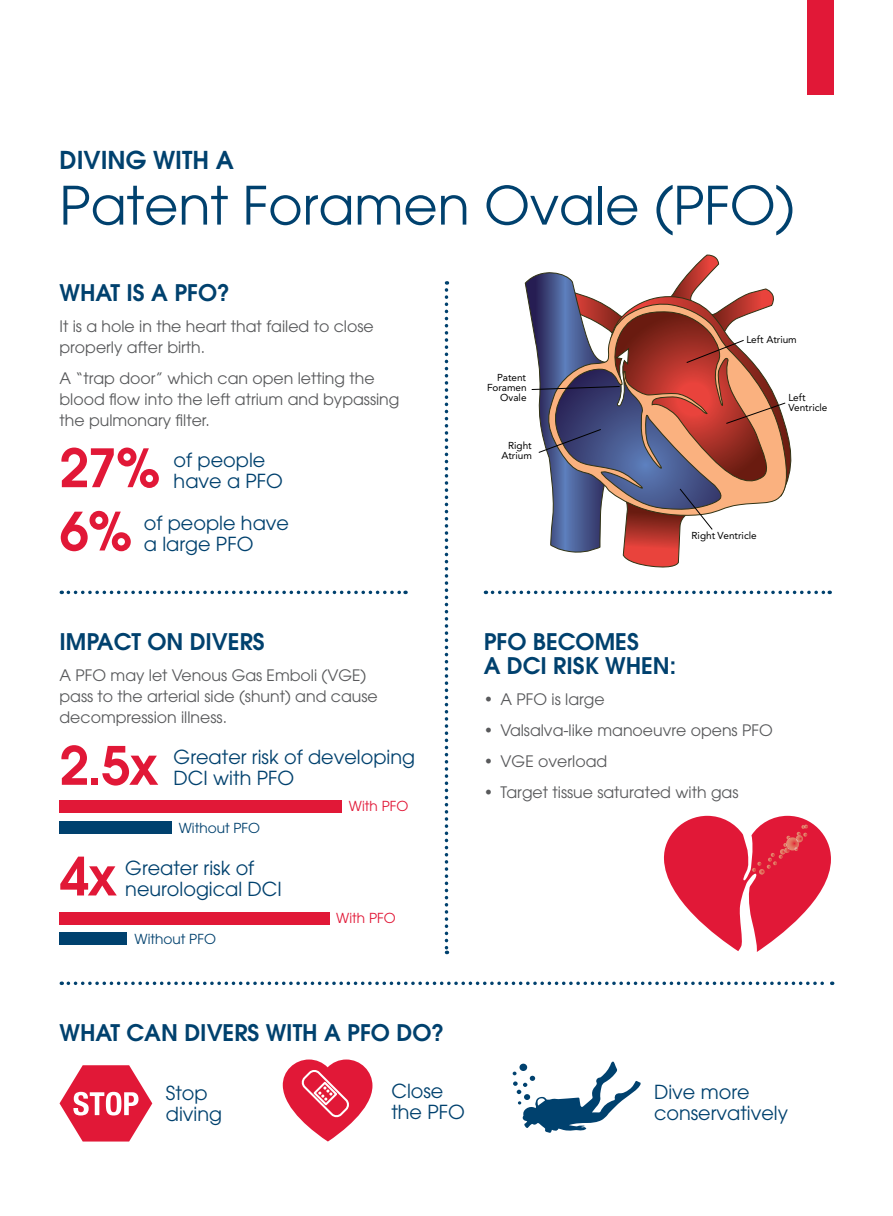
<style>
.page{position:relative;width:893px;height:1216px;background:#fff}
.page>*{position:absolute;margin:0;border:0;box-sizing:border-box;transform-origin:0 0}
.t1{font:52.5px "Avant Garde";color:#00416e}
.t2{font:600 52.5px/63.2px "Avant Garde";color:#e11837}
.t3{font:600 24.5px "Avant Garde";color:#00416e}
.t4{font:600 22.75px/24.5px "Avant Garde";color:#00416e}
.t5{font:19.25px/21px "Avant Garde";color:#00416e}
.t6{font:15.75px/21px "Avant Garde";color:#58595b}
.t7{font:13.65px "Avant Garde";color:#00416e}
.t8{font:13.65px "Avant Garde";color:#e11837}
.t9{font:9.97px/10px "Avenir";color:#000;text-align:right}
</style>
<div class="page">
<svg style="left:524px;top:255px;width:268px;height:313px"></svg>
<svg style="left:543px;top:300px;width:246px;height:216px"></svg>
<svg style="left:531px;top:339px;width:255px;height:191px"></svg>
<svg style="left:68px;top:590px;width:338px;height:4px"></svg>
<svg style="left:492px;top:590px;width:338px;height:4px"></svg>
<svg style="left:68px;top:981px;width:765px;height:4px"></svg>
<div style="left:60px;top:800px;width:282px;height:12px;background:#e11837"></div>
<div style="left:60px;top:821px;width:112px;height:12px;background:#00416e"></div>
<div style="left:60px;top:932px;width:67px;height:12px;background:#00416e"></div>
<div style="left:60px;top:912px;width:270px;height:12px;background:#e11837"></div>
<svg style="left:60px;top:1065px;width:92px;height:76px"></svg>
<svg style="left:513px;top:1061px;width:128px;height:71px"></svg>
<svg style="left:445px;top:281px;width:3px;height:673px"></svg>
<svg style="left:282px;top:1059px;width:90px;height:82px"></svg>
<svg style="left:664px;top:815px;width:167px;height:137px"></svg>
<div style="left:807px;top:0;width:26px;height:95px;background:#e11837"></div>
<h2 class="t3" style="left:60px;top:143px;width:176px">DIVING WITH A</h2>
<h1 class="t1" style="left:60px;top:174px;width:737px">Patent Foramen Ovale (PFO)</h1>
<h3 class="t4" style="left:60px;top:280px;width:172px">WHAT IS A PFO?</h3>
<p class="t6" style="left:60px;top:316px;width:316px">It is a hole in the heart that failed to close properly after birth.</p>
<p class="t6" style="left:60px;top:368px;width:341px">A “trap door” which can open letting the blood flow into the left atrium and bypassing the pulmonary filter.</p>
<h1 class="t2" style="left:60px;top:435px;width:103px">27%<br>6%</h1>
<p class="t5" style="left:174px;top:449px;width:111px">of people have a PFO</p>
<p class="t5" style="left:144px;top:512px;width:147px">of people have a large PFO</p>
<h3 class="t4" style="left:60px;top:628px;width:53px">IM PACT</h3>
<h3 class="t4" style="left:147px;top:628px;width:71px">ON DIVERS</h3>
<p class="t6" style="left:60px;top:664px;width:320px">A PFO may let Venous Gas Emboli (VGE) pass to the arterial side (shunt) and cause decompression illness.</p>
<h1 class="t2" style="left:60px;top:733px;width:100px">2.5X</h1>
<p class="t5" style="left:174px;top:746px;width:243px">Greater risk of developing<br>DCI with PFO</p>
<p class="t8" style="left:349px;top:798px;width:61px">With PFO</p>
<p class="t7" style="left:179px;top:819px;width:83px">Without PFO</p>
<h1 class="t2" style="left:60px;top:843px;width:59px">4X</h1>
<p class="t5" style="left:125px;top:857px;width:158px">Greater risk of neurological DCI</p>
<p class="t8" style="left:336px;top:909px;width:61px">With PFO</p>
<p class="t7" style="left:134px;top:930px;width:83px">Without PFO</p>
<h3 class="t4" style="left:60px;top:1019px;width:154px">WHAT CAN DIVERS</h3>
<h3 class="t4" style="left:266px;top:1019px;width:180px">WITH A PFO DO?</h3>
<p class="t9" style="left:487px;top:372px;width:41px">Patent<br>Foramen<br>Ovale</p>
<p class="t9" style="left:501px;top:440px;width:32px">Right<br>Atrium</p>
<p class="t9" style="left:746px;top:334px;width:52px">Left Atrium</p>
<p class="t9" style="left:788px;top:392px;width:41px;text-align:left">Left<br>Ventricle</p>
<p class="t9" style="left:691px;top:530px;width:67px">Right Ventricle</p>
<h3 class="t4" style="left:484px;top:628px;width:82px">PFO BECOMES<br>A DCI RISK</h3>
<h3 class="t4" style="left:605px;top:653px;width:72px">WHEN:</h3>
<p class="t6" style="left:484px;top:688px;width:123px">• A PFO is large</p>
<p class="t6" style="left:484px;top:719px;width:291px">• Valsalva-like manoeuvre opens PFO</p>
<p class="t6" style="left:484px;top:750px;width:125px">• VGE overload</p>
<p class="t6" style="left:484px;top:781px;width:256px">• Target tissue saturated with gas</p>
<p class="t5" style="left:166px;top:1082px;width:58px">Stop diving</p>
<p class="t5" style="left:391px;top:1079px;width:75px">Close the PFO</p>
<p class="t5" style="left:654px;top:1081px;width:136px">Dive more conservatively</p>
</div>
